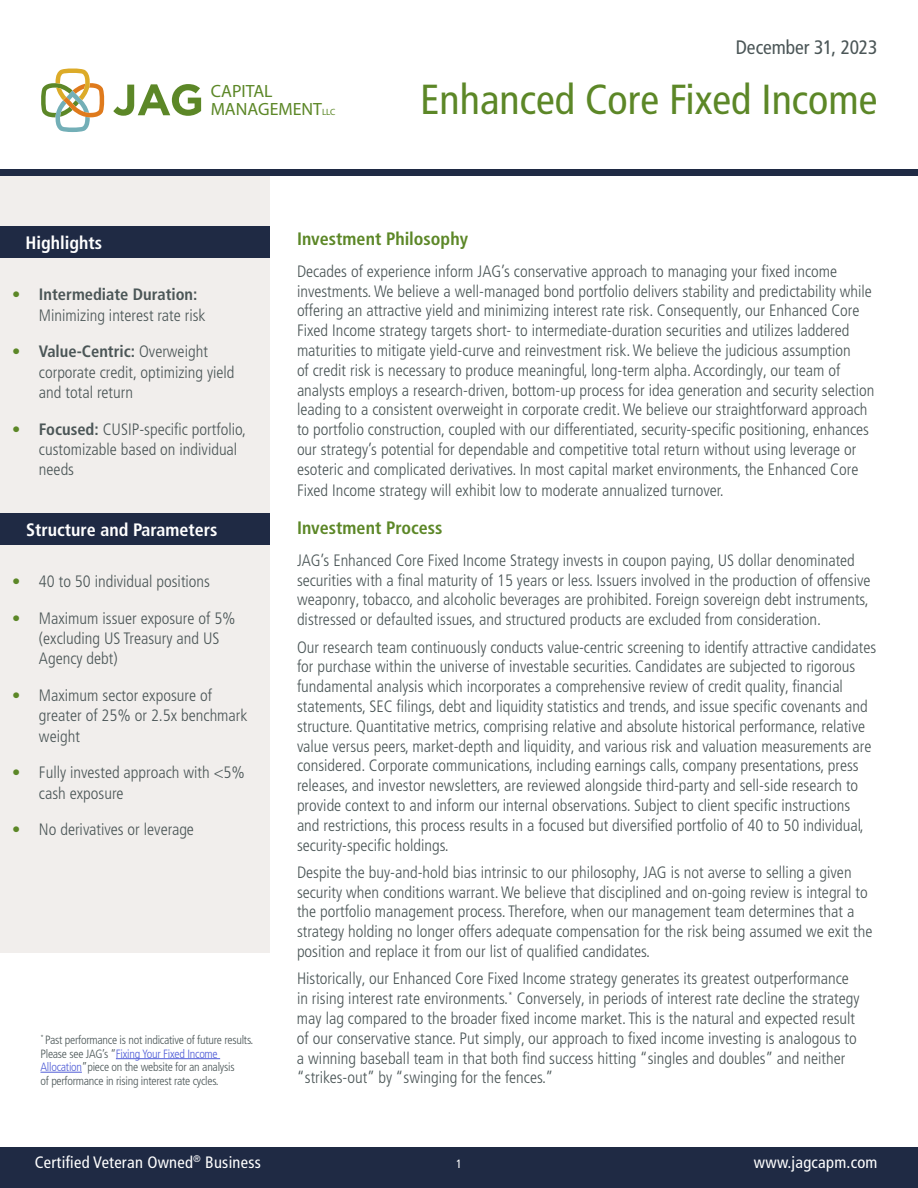
<style>
.page{position:relative;width:918px;height:1188px;background:#fff}
.page>*{position:absolute;margin:0;border:0;box-sizing:border-box;transform-origin:0 0}
.t1{font:condensed 42px "Frutiger LT Std";color:#5c8727}
.t2{font:condensed 19.5px "Frutiger LT Std";color:#4b5657}
.t3{font:700 condensed 18px "Frutiger LT Pro";color:#5c8727}
.t4{font:700 condensed 18px "Frutiger LT Pro";color:#fff}
.t5{font:300 17.85px/18.8px "Johnston ITC Std";color:#5c8727}
.t6{font:300 condensed 16.5px/19.8px "Frutiger LT Pro";color:#4b5657}
.t7{font:condensed 16.5px "Frutiger LT Std";letter-spacing:.015em;color:#fff}
.t8{font:300 condensed 12px/13.5px "Frutiger LT Pro";letter-spacing:-.02em;color:#4b5657}
.t9{font:condensed 12px "Frutiger LT Std";color:#fff}
.s1{font-size:9.15px}
.s2{font-weight:700;color:#5c8727}
.s3{font-weight:700}
.s4{color:#5c8727}
.s5{color:#4f5cd6}
</style>
<div class="page">
<svg style="left:113px;top:84px;width:88px;height:32px"></svg>
<svg style="left:41px;top:68px;width:64px;height:64px"></svg>
<div style="left:0;top:1148px;width:918px;height:40px;background:#1f2a44"></div>
<div style="left:0;top:176px;width:270px;height:337px;background:#f1eeec"></div>
<div style="left:0;top:226px;width:270px;height:32px;background:#1f2a44"></div>
<div style="left:0;top:169px;width:918px;height:7px;background:#1f2a44"></div>
<div style="left:0;top:532px;width:270px;height:421px;background:#f1eeec"></div>
<div style="left:0;top:513px;width:270px;height:31px;background:#1f2a44"></div>
<hr style="left:116px;top:1058px;width:104px;height:1px;background:#4f5cd6">
<hr style="left:40px;top:1072px;width:42px;height:1px;background:#4f5cd6">
<p class="t2" style="left:736px;top:36px;width:143px">December 31, 2023</p>
<p class="t4" style="left:26px;top:232px;width:78px">Highlights</p>
<p class="t5" style="left:211px;top:81px;width:126px">CAPITAL<br>MANAGEMENT<span class="s1">LLC</span></p>
<h1 class="t1" style="left:420px;top:75px;width:459px">Enhanced Core Fixed Income</h1>
<p class="t3" style="left:297px;top:228px;width:173px">Investment Philosophy</p>
<p class="t6" style="left:39px;top:285px;width:168px;line-height:20.2px;text-indent:-27px"><span class="s2">•</span> <span class="s3">Intermediate Duration:<br></span>Minimizing interest rate risk</p>
<p class="t6" style="left:39px;top:342px;width:197px;line-height:20.2px;text-indent:-27px"><span class="s4">•</span> <span class="s3">Value-Centric:</span> Overweight corporate credit, optimizing yield and total return</p>
<p class="t6" style="left:39px;top:419px;width:209px;line-height:20.2px;text-indent:-27px"><span class="s2">•</span> <span class="s3">Focused:</span> CUSIP-specific portfolio, customizable based on individual needs</p>
<p class="t4" style="left:26px;top:519px;width:193px">Structure and Parameters</p>
<p class="t6" style="left:12px;top:572px;width:200px"><span class="s4">•</span> 40 to 50 individual positions</p>
<p class="t6" style="left:39px;top:608px;width:198px;line-height:20.2px;text-indent:-27px"><span class="s4">•</span> Maximum issuer exposure of 5% (excluding US Treasury and US<br>Agency debt)</p>
<p class="t6" style="left:39px;top:686px;width:210px;line-height:20.2px;text-indent:-27px"><span class="s4">•</span> Maximum sector exposure of greater of 25% or 2.5x benchmark weight</p>
<p class="t6" style="left:39px;top:763px;width:208px;line-height:20.2px;text-indent:-27px"><span class="s4">•</span> Fully invested approach with &lt;5% cash exposure</p>
<p class="t6" style="left:12px;top:820px;width:184px"><span class="s4">•</span> No derivatives or leverage</p>
<p class="t8" style="left:40px;top:1033px;width:214px"><sup>*</sup> Past performance is not indicative of future results.<br>Please see JAG’s “<span class="s5">Fixing Your Fixed Income Allocation</span>”piece on the website for an analysis<br>of performance in rising interest rate cycles.</p>
<p class="t6" style="left:297px;top:261px;width:579px">Decades of experience inform JAG’s conservative approach to managing your fixed income investments. We believe a well-managed bond portfolio delivers stability and predictability while offering an attractive yield and minimizing interest rate risk. Consequently, our Enhanced Core Fixed Income strategy targets short- to intermediate-duration securities and utilizes laddered maturities to mitigate yield-curve and reinvestment risk. We believe the judicious assumption<br>of credit risk is necessary to produce meaningful, long-term alpha. Accordingly, our team of analysts employs a research-driven, bottom-up process for idea generation and security selection leading to a consistent overweight in corporate credit. We believe our straightforward approach to portfolio construction, coupled with our differentiated, security-specific positioning, enhances our strategy’s potential for dependable and competitive total return without using leverage or esoteric and complicated derivatives. In most capital market environments, the Enhanced Core</p>
<p class="t6" style="left:297px;top:481px;width:428px">Fixed Income strategy will exhibit low to moderate annualized turnover.</p>
<p class="t3" style="left:297px;top:517px;width:147px">Investment Process</p>
<p class="t6" style="left:297px;top:550px;width:575px">JAG’s Enhanced Core Fixed Income Strategy invests in coupon paying, US dollar denominated securities with a final maturity of 15 years or less. Issuers involved in the production of offensive weaponry, tobacco, and alcoholic beverages are prohibited. Foreign sovereign debt instruments, distressed or defaulted issues, and structured products are excluded from consideration.</p>
<p class="t6" style="left:297px;top:637px;width:581px">Our research team continuously conducts value-centric screening to identify attractive candidates for purchase within the universe of investable securities. Candidates are subjected to rigorous fundamental analysis which incorporates a comprehensive review of credit quality, financial statements, SEC filings, debt and liquidity statistics and trends, and issue specific covenants and structure. Quantitative metrics, comprising relative and absolute historical performance, relative value versus peers, market-depth and liquidity, and various risk and valuation measurements are considered. Corporate communications, including earnings calls, company presentations, press releases, and investor newsletters, are reviewed alongside third-party and sell-side research to provide context to and inform our internal observations. Subject to client specific instructions and restrictions, this process results in a focused but diversified portfolio of 40 to 50 individual, security-specific holdings.</p>
<p class="t6" style="left:297px;top:862px;width:577px">Despite the buy-and-hold bias intrinsic to our philosophy, JAG is not averse to selling a given security when conditions warrant. We believe that disciplined and on-going review is integral to the portfolio management process. Therefore, when our management team determines that a strategy holding no longer offers adequate compensation for the risk being assumed we exit the position and replace it from our list of qualified candidates.</p>
<p class="t6" style="left:297px;top:969px;width:564px">Historically, our Enhanced Core Fixed Income strategy generates its greatest outperformance in rising interest rate environments.<sup>*</sup> Conversely, in periods of interest rate decline the strategy may lag compared to the broader fixed income market. This is the natural and expected result of our conservative stance. Put simply, our approach to fixed income investing is analogous to a winning baseball team in that both find success hitting “singles and doubles” and neither “strikes-out” by “swinging for the fences.”</p>
<p class="t7" style="left:35px;top:1152px;width:228px">Certified Veteran Owned<sup>®</sup> Business</p>
<p class="t9" style="left:456px;top:1157px;width:7px">1</p>
<p class="t7" style="left:754px;top:1152px;width:125px">www.jagcapm.com</p>
</div>
